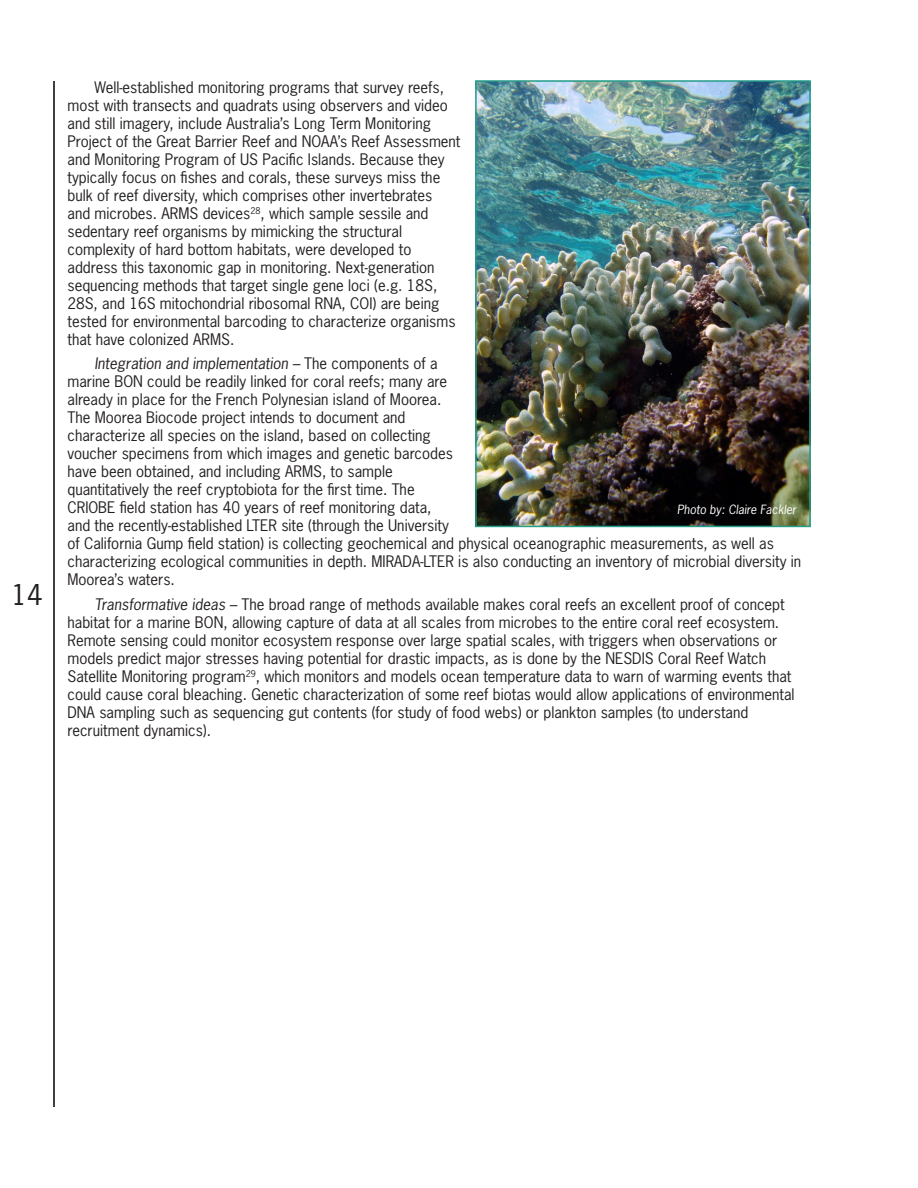
<style>
.page{position:relative;width:918px;height:1188px;background:#fff}
.page>*{position:absolute;margin:0;border:0;box-sizing:border-box;transform-origin:0 0}
.t1{font:27px "News Gothic Std";color:#231f20}
.t2{font:15px/18px "News Gothic Std";color:#231f20}
.Captions{font:italic 12px "News Gothic Std";color:#fff}
.s1{font-style:italic}
</style>
<div class="page">
<hr style="left:53px;top:81px;width:2px;height:1026px;background:#000">
<img style="left:478px;top:83px;width:330px;height:441px">
<div style="left:475px;top:80px;width:336px;height:447px;border:2px solid #249d89"></div>
<h1 class="t1" style="left:11px;top:577px;width:33px">14</h1>
<p class="t2" style="left:68px;top:78px;width:395px;text-indent:27px">Well-established monitoring programs that survey reefs, most with transects and quadrats using observers and video and still imagery, include Australia’s Long Term Monitoring Project of the Great Barrier Reef and NOAA’s Reef Assessment and Monitoring Program of US Pacific Islands. Because they typically focus on fishes and corals, these surveys miss the bulk of reef diversity, which comprises other invertebrates<br>and microbes. ARMS devices<sup>28</sup>, which sample sessile and sedentary reef organisms by mimicking the structural complexity of hard bottom habitats, were developed to address this taxonomic gap in monitoring. Next-generation sequencing methods that target single gene loci (e.g. 18S, 28S, and 16S mitochondrial ribosomal RNA, COI) are being tested for environmental barcoding to characterize organisms that have colonized ARMS.</p>
<p class="t2" style="left:68px;top:355px;width:735px;text-indent:27px"><span class="s1">Integration and implementation –</span> The components of a<br>marine BON could be readily linked for coral reefs; many are<br>already in place for the French Polynesian island of Moorea.<br>The Moorea Biocode project intends to document and<br>characterize all species on the island, based on collecting<br>voucher specimens from which images and genetic barcodes<br>have been obtained, and including ARMS, to sample<br>quantitatively the reef cryptobiota for the first time. The<br>CRIOBE field station has 40 years of reef monitoring data,<br>and the recently-established LTER site (through the University<br>of California Gump field station) is collecting geochemical and physical oceanographic measurements, as well as characterizing ecological communities in depth. MIRADA-LTER is also conducting an inventory of microbial diversity in Moorea’s waters.</p>
<p class="t2" style="left:68px;top:595px;width:729px;text-indent:27px"><span class="s1">Transformative ideas –</span> The broad range of methods available makes coral reefs an excellent proof of concept habitat for a marine BON, allowing capture of data at all scales from microbes to the entire coral reef ecosystem.<br>Remote sensing could monitor ecosystem response over large spatial scales, with triggers when observations or models predict major stresses having potential for drastic impacts, as is done by the NESDIS Coral Reef Watch Satellite Monitoring program<sup>29</sup>, which monitors and models ocean temperature data to warn of warming events that could cause coral bleaching. Genetic characterization of some reef biotas would allow applications of environmental DNA sampling such as sequencing gut contents (for study of food webs) or plankton samples (to understand recruitment dynamics).</p>
<p class="Captions" style="left:677px;top:501px;width:121px">Photo by: Claire Fackler</p>
</div>
